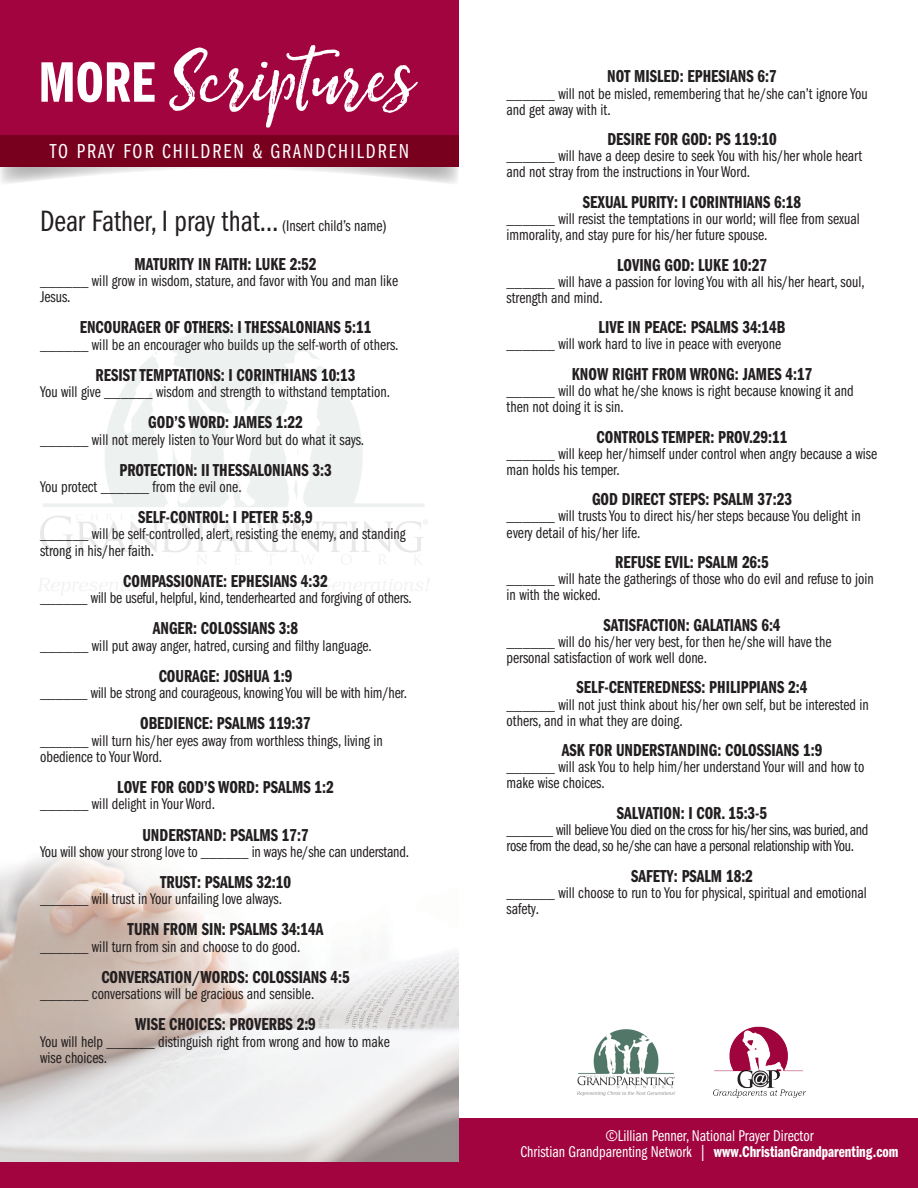
<style>
.page{position:relative;width:918px;height:1188px;background:#fff}
.page>*{position:absolute;margin:0;border:0;box-sizing:border-box;transform-origin:0 0}
.t1{font:98.55px "Jane Austin Alt";color:#fff}
.t2{font:59.1px "Franklin Gothic Demi Cmpr";color:#fff}
.t3{font:30.45px "Franklin Gothic Book Cmpr";color:#231f20}
.t4{font:20.85px "Franklin Gothic Book Cmpr";letter-spacing:.1em;color:#fff}
.t5{font:17.85px "Franklin Gothic Demi Cmpr";color:#231f20}
.t6{font:16.2px/16.2px "Franklin Gothic Book Cmpr";color:#231f20}
.t7{font:16.2px/16.2px "Franklin Gothic Book Cmpr";letter-spacing:-.02em;color:#231f20}
.t8{font:16.2px "Franklin Gothic Book Cmpr";color:#fff}
.s1{font-size:16.2px}
.s2{font-family:"Franklin Gothic Demi Cmpr"}
</style>
<div class="page">
<img style="left:0;top:851px;width:459px;height:311px">
<img style="left:39px;top:327px;width:390px;height:268px">
<svg style="left:0;top:167px;width:458px;height:16px"></svg>
<div style="left:0;top:0;width:459px;height:154px;background:#a1043e"></div>
<div style="left:0;top:1162px;width:459px;height:26px;background:#a1043e"></div>
<div style="left:0;top:135px;width:459px;height:32px;background:#78001e"></div>
<div style="left:459px;top:1119px;width:459px;height:69px;background:#a1043e"></div>
<img style="left:577px;top:1029px;width:99px;height:67px">
<img style="left:713px;top:1026px;width:93px;height:72px">
<p class="t2" style="left:38px;top:50px;width:118px">MORE</p>
<p class="t1" style="left:169px;top:26px;width:246px">Scriptures</p>
<p class="t4" style="left:50px;top:140px;width:361px">TO PRAY FOR CHILDREN &amp; GRANDCHILDREN</p>
<p class="t3" style="left:40px;top:205px;width:348px">Dear Father, I pray that… <span class="s1">(Insert child’s name)</span></p>
<p class="t5" style="left:135px;top:254px;width:184px">MATURITY IN FAITH: LUKE 2:52</p>
<p class="t6" style="left:40px;top:273px;width:360px">______ will grow in wisdom, stature, and favor with You and man like<br>Jesus.</p>
<p class="t5" style="left:80px;top:318px;width:293px">ENCOURAGER OF OTHERS: I THESSALONIANS 5:11</p>
<p class="t6" style="left:40px;top:336px;width:360px">______ will be an encourager who builds up the self-worth of others.</p>
<p class="t5" style="left:96px;top:365px;width:262px">RESIST TEMPTATIONS: I CORINTHIANS 10:13</p>
<p class="t6" style="left:40px;top:384px;width:351px">You will give ______ wisdom and strength to withstand temptation.</p>
<p class="t5" style="left:148px;top:413px;width:156px">GOD’S WORD: JAMES 1:22</p>
<p class="t6" style="left:40px;top:431px;width:326px">______ will not merely listen to Your Word but do what it says.</p>
<p class="t5" style="left:119px;top:460px;width:214px">PROTECTION: II THESSALONIANS 3:3</p>
<p class="t6" style="left:40px;top:479px;width:203px">You protect ______ from the evil one.</p>
<p class="t5" style="left:138px;top:508px;width:176px">SELF-CONTROL: I PETER 5:8,9</p>
<p class="t6" style="left:40px;top:526px;width:367px">______ will be self-controlled, alert, resisting the enemy, and standing strong in his/her faith.</p>
<p class="t5" style="left:123px;top:571px;width:206px">COMPASSIONATE: EPHESIANS 4:32</p>
<p class="t6" style="left:40px;top:590px;width:373px">______ will be useful, helpful, kind, tenderhearted and forgiving of others.</p>
<p class="t5" style="left:153px;top:619px;width:147px">ANGER: COLOSSIANS 3:8</p>
<p class="t6" style="left:40px;top:637px;width:333px">______ will put away anger, hatred, cursing and filthy language.</p>
<p class="t5" style="left:159px;top:666px;width:135px">COURAGE: JOSHUA 1:9</p>
<p class="t6" style="left:40px;top:685px;width:368px">______ will be strong and courageous, knowing You will be with him/her.</p>
<p class="t5" style="left:140px;top:714px;width:172px">OBEDIENCE: PSALMS 119:37</p>
<p class="t6" style="left:40px;top:732px;width:344px">______ will turn his/her eyes away from worthless things, living in obedience to Your Word.</p>
<p class="t5" style="left:117px;top:777px;width:218px">LOVE FOR GOD’S WORD: PSALMS 1:2</p>
<p class="t6" style="left:40px;top:796px;width:176px">______ will delight in Your Word.</p>
<p class="t5" style="left:142px;top:825px;width:168px">UNDERSTAND: PSALMS 17:7</p>
<p class="t6" style="left:40px;top:843px;width:371px">You will show your strong love to ______ in ways he/she can understand.</p>
<p class="t5" style="left:160px;top:872px;width:132px">TRUST: PSALMS 32:10</p>
<p class="t6" style="left:40px;top:891px;width:243px">______ will trust in Your unfailing love always.</p>
<p class="t5" style="left:128px;top:920px;width:197px">TURN FROM SIN: PSALMS 34:14A</p>
<p class="t6" style="left:40px;top:938px;width:262px">______ will turn from sin and choose to do good.</p>
<p class="t5" style="left:101px;top:967px;width:250px">CONVERSATION/WORDS: COLOSSIANS 4:5</p>
<p class="t6" style="left:40px;top:986px;width:276px">______ conversations will be gracious and sensible.</p>
<p class="t5" style="left:135px;top:1015px;width:182px">WISE CHOICES: PROVERBS 2:9</p>
<p class="t6" style="left:40px;top:1033px;width:351px">You will help ______ distinguish right from wrong and how to make wise choices.</p>
<p class="t5" style="left:607px;top:67px;width:171px">NOT MISLED: EPHESIANS 6:7</p>
<p class="t6" style="left:507px;top:85px;width:363px">______ will not be misled, remembering that he/she can’t ignore You and get away with it.</p>
<p class="t5" style="left:607px;top:129px;width:171px">DESIRE FOR GOD: PS 119:10</p>
<p class="t6" style="left:507px;top:148px;width:357px">______ will have a deep desire to seek You with his/her whole heart and not stray from the instructions in Your Word.</p>
<p class="t5" style="left:583px;top:192px;width:220px">SEXUAL PURITY: I CORINTHIANS 6:18</p>
<p class="t6" style="left:507px;top:211px;width:355px">______ will resist the temptations in our world; will flee from sexual immorality, and stay pure for his/her future spouse.</p>
<p class="t5" style="left:617px;top:255px;width:151px">LOVING GOD: LUKE 10:27</p>
<p class="t6" style="left:507px;top:274px;width:360px">______ will have a passion for loving You with all his/her heart, soul, strength and mind.</p>
<p class="t5" style="left:599px;top:318px;width:188px">LIVE IN PEACE: PSALMS 34:14B</p>
<p class="t6" style="left:507px;top:336px;width:276px">______ will work hard to live in peace with everyone</p>
<p class="t5" style="left:572px;top:364px;width:242px">KNOW RIGHT FROM WRONG: JAMES 4:17</p>
<p class="t6" style="left:507px;top:383px;width:349px">______ will do what he/she knows is right because knowing it and then not doing it is sin.</p>
<p class="t5" style="left:597px;top:427px;width:192px">CONTROLS TEMPER: PROV.29:11</p>
<p class="t6" style="left:507px;top:446px;width:372px">______ will keep her/himself under control when angry because a wise man holds his temper.</p>
<p class="t5" style="left:592px;top:490px;width:201px">GOD DIRECT STEPS: PSALM 37:23</p>
<p class="t6" style="left:507px;top:508px;width:356px">______ will trusts You to direct his/her steps because You delight in every detail of his/her life.</p>
<p class="t5" style="left:615px;top:552px;width:155px">REFUSE EVIL: PSALM 26:5</p>
<p class="t6" style="left:507px;top:571px;width:369px">______ will hate the gatherings of those who do evil and refuse to join in with the wicked.</p>
<p class="t5" style="left:603px;top:615px;width:179px">SATISFACTION: GALATIANS 6:4</p>
<p class="t6" style="left:507px;top:634px;width:326px">______ will do his/her very best, for then he/she will have the personal satisfaction of work well done.</p>
<p class="t5" style="left:577px;top:678px;width:232px">SELF-CENTEREDNESS: PHILIPPIANS 2:4</p>
<p class="t6" style="left:507px;top:696px;width:364px">______ will not just think about his/her own self, but be interested in others, and in what they are doing.</p>
<p class="t5" style="left:562px;top:740px;width:262px">ASK FOR UNDERSTANDING: COLOSSIANS 1:9</p>
<p class="t6" style="left:507px;top:759px;width:359px">______ will ask You to help him/her understand Your will and how to make wise choices.</p>
<p class="t5" style="left:617px;top:803px;width:152px">SALVATION: I COR. 15:3-5</p>
<p class="t7" style="left:507px;top:822px;width:363px">______ will believe You died on the cross for his/her sins, was buried, and rose from the dead, so he/she can have a personal relationship with You.</p>
<p class="t5" style="left:631px;top:866px;width:123px">SAFETY: PSALM 18:2</p>
<p class="t6" style="left:507px;top:885px;width:362px">______ will choose to run to You for physical, spiritual and emotional safety.</p>
<p class="t8" style="left:605px;top:1127px;width:210px">©Lillian Penner, National Prayer Director</p>
<p class="t8" style="left:521px;top:1143px;width:379px">Christian Grandparenting Network | <span class="s2">www.ChristianGrandparenting.com</span></p>
</div>
